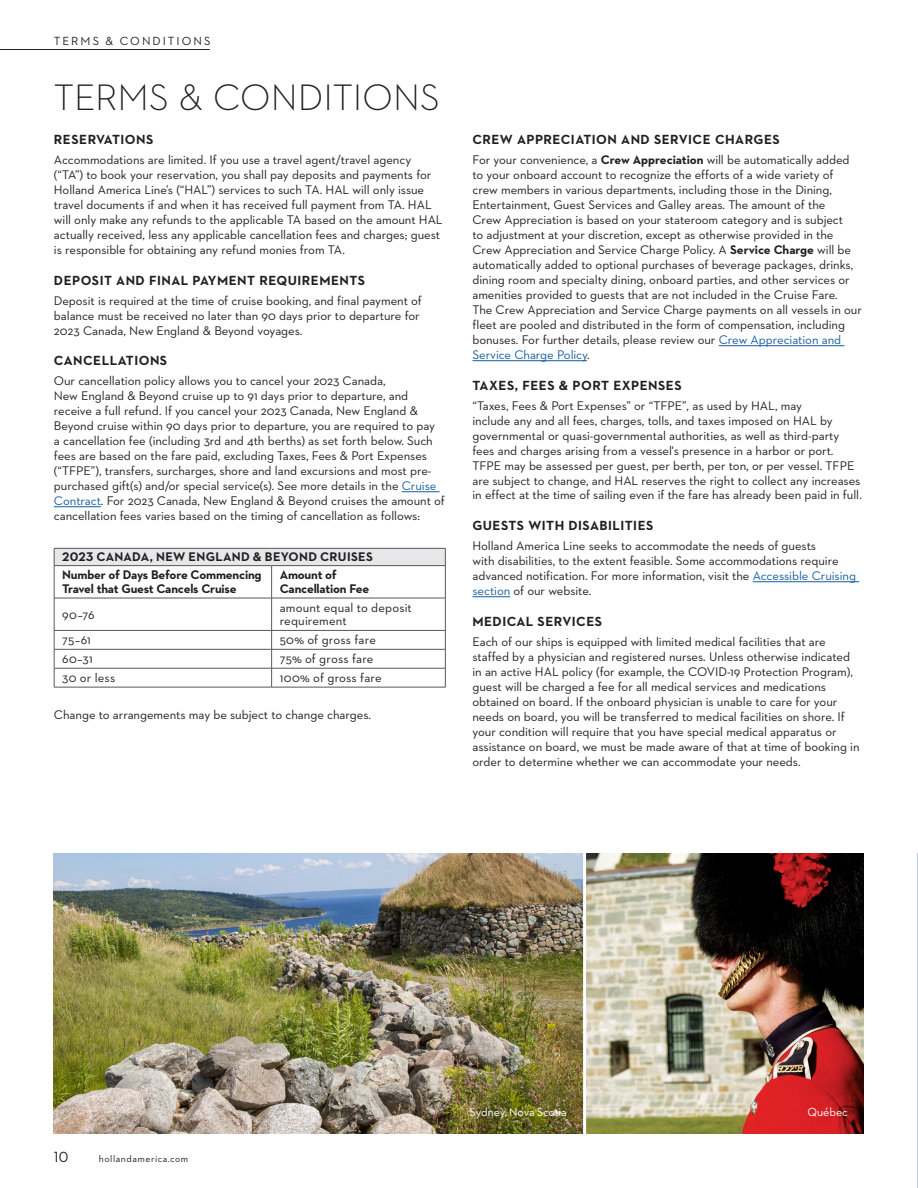
<style>
.page{position:relative;width:918px;height:1188px;background:#fff}
.page>*{position:absolute;margin:0;border:0;box-sizing:border-box;transform-origin:0 0}
.t1{font:300 37.5px "Neutraface 2 Text";color:#231f20}
.t2{font:15px "Neutraface 2 Text";color:#231f20}
.t3{font:700 13.5px "Neutraface 2 Text";letter-spacing:.035em;color:#231f20}
.t4{font:12.75px/15px "Neutraface 2 Text";letter-spacing:-.005em;color:#231f20}
.t5{font:700 12.75px/13.5px "Neutraface 2 Text";letter-spacing:-.015em;color:#231f20}
.t6{font:700 12.75px "Neutraface 2 Text";letter-spacing:.025em;color:#231f20}
.t7{font:12.75px/13.5px "Neutraface 2 Text";letter-spacing:.015em;color:#231f20}
.t8{font:12px "Neutraface 2 Text";letter-spacing:-.005em;color:#fff}
.t9{font:12px "Neutraface 2 Text";letter-spacing:.17em;color:#231f20}
.t10{font:9.75px "Neutraface 2 Text";letter-spacing:.055em;color:#231f20}
.s1{color:#175d9e}
.s2{font-weight:700}
</style>
<div class="page">
<div style="left:54px;top:548px;width:391px;height:18px;background:#e6e7e9"></div>
<img style="left:54px;top:853px;width:529px;height:281px">
<img style="left:586px;top:853px;width:278px;height:281px">
<hr style="left:402px;top:491px;width:38px;height:1px;background:#175d9e">
<hr style="left:54px;top:506px;width:47px;height:1px;background:#175d9e">
<hr style="left:719px;top:345px;width:125px;height:1px;background:#175d9e">
<hr style="left:472px;top:360px;width:115px;height:1px;background:#175d9e">
<hr style="left:753px;top:581px;width:106px;height:1px;background:#175d9e">
<hr style="left:472px;top:596px;width:38px;height:1px;background:#175d9e">
<hr style="left:54px;top:548px;width:218px;height:1px;background:#57585a">
<svg style="left:54px;top:548px;width:1px;height:17px"></svg>
<hr style="left:272px;top:548px;width:174px;height:1px;background:#57585a">
<svg style="left:445px;top:548px;width:1px;height:17px"></svg>
<hr style="left:54px;top:565px;width:218px;height:1px;background:#57585a">
<hr style="left:54px;top:566px;width:1px;height:32px;background:#57585a">
<hr style="left:272px;top:565px;width:174px;height:1px;background:#57585a">
<hr style="left:271px;top:566px;width:1px;height:32px;background:#57585a">
<hr style="left:445px;top:566px;width:1px;height:32px;background:#57585a">
<hr style="left:54px;top:598px;width:218px;height:1px;background:#57585a">
<hr style="left:54px;top:598px;width:1px;height:32px;background:#57585a">
<hr style="left:272px;top:598px;width:174px;height:1px;background:#57585a">
<hr style="left:271px;top:598px;width:1px;height:32px;background:#57585a">
<hr style="left:445px;top:598px;width:1px;height:32px;background:#57585a">
<hr style="left:54px;top:630px;width:218px;height:1px;background:#57585a">
<hr style="left:272px;top:630px;width:174px;height:1px;background:#57585a">
<hr style="left:54px;top:649px;width:218px;height:1px;background:#57585a">
<hr style="left:272px;top:649px;width:174px;height:1px;background:#57585a">
<hr style="left:54px;top:668px;width:218px;height:1px;background:#57585a">
<svg style="left:54px;top:631px;width:1px;height:56px"></svg>
<hr style="left:272px;top:668px;width:174px;height:1px;background:#57585a">
<svg style="left:271px;top:631px;width:1px;height:56px"></svg>
<svg style="left:445px;top:631px;width:1px;height:56px"></svg>
<hr style="left:54px;top:687px;width:218px;height:1px;background:#57585a">
<hr style="left:272px;top:687px;width:174px;height:1px;background:#57585a">
<hr style="left:0;top:49px;width:210px;height:1px;background:#231f20">
<p class="t9" style="left:54px;top:33px;width:158px">TERMS &amp; CONDITIONS</p>
<h2 class="t1" style="left:54px;top:74px;width:388px">TERMS &amp; CONDITIONS</h2>
<h3 class="t3" style="left:54px;top:131px;width:101px">RESERVATIONS</h3>
<p class="t4" style="left:54px;top:152px;width:390px">Accommodations are limited. If you use a travel agent/travel agency (“TA”) to book your reservation, you shall pay deposits and payments for Holland America Line’s (“HAL”) services to such TA. HAL will only issue travel documents if and when it has received full payment from TA. HAL will only make any refunds to the applicable TA based on the amount HAL actually received, less any applicable cancellation fees and charges; guest is responsible for obtaining any refund monies from TA.</p>
<h3 class="t3" style="left:54px;top:271px;width:313px">DEPOSIT AND FINAL PAYMENT REQUIREMENTS</h3>
<p class="t4" style="left:54px;top:293px;width:369px">Deposit is required at the time of cruise booking, and final payment of balance must be received no later than 90 days prior to departure for<br>2023 Canada, New England &amp; Beyond voyages.</p>
<h3 class="t3" style="left:54px;top:352px;width:115px">CANCELLATIONS</h3>
<p class="t4" style="left:54px;top:373px;width:392px">Our cancellation policy allows you to cancel your 2023 Canada,<br>New England &amp; Beyond cruise up to 91 days prior to departure, and receive a full refund. If you cancel your 2023 Canada, New England &amp; Beyond cruise within 90 days prior to departure, you are required to pay<br>a cancellation fee (including 3rd and 4th berths) as set forth below. Such fees are based on the fare paid, excluding Taxes, Fees &amp; Port Expenses (“TFPE”), transfers, surcharges, shore and land excursions and most pre&shy;purchased gift(s) and/or special service(s). See more details in the <span class="s1">Cruise Contract</span>. For 2023 Canada, New England &amp; Beyond cruises the amount of cancellation fees varies based on the timing of cancellation as follows:</p>
<p class="t6" style="left:62px;top:549px;width:312px">2023 CANADA, NEW ENGLAND &amp; BEYOND CRUISES</p>
<p class="t5" style="left:62px;top:568px;width:201px">Number of Days Before Commencing<br>Travel that Guest Cancels Cruise</p>
<p class="t5" style="left:280px;top:568px;width:91px">Amount of<br>Cancellation Fee</p>
<p class="t4" style="left:62px;top:607px;width:34px">90–76</p>
<p class="t7" style="left:280px;top:601px;width:134px">amount equal to deposit requirement</p>
<p class="t4" style="left:62px;top:632px;width:30px">75–61</p>
<p class="t4" style="left:280px;top:632px;width:98px">50% of gross fare</p>
<p class="t4" style="left:62px;top:651px;width:32px">60–31</p>
<p class="t4" style="left:280px;top:651px;width:95px">75% of gross fare</p>
<p class="t4" style="left:62px;top:670px;width:55px">30 or less</p>
<p class="t4" style="left:280px;top:670px;width:103px">100% of gross fare</p>
<p class="t4" style="left:54px;top:707px;width:319px">Change to arrangements may be subject to change charges.</p>
<h3 class="t3" style="left:472px;top:131px;width:309px">CREW APPRECIATION AND SERVICE CHARGES</h3>
<p class="t4" style="left:472px;top:152px;width:391px">For your convenience, a <span class="s2">Crew Appreciation</span> will be automatically added to your onboard account to recognize the efforts of a wide variety of crew members in various departments, including those in the Dining, Entertainment, Guest Services and Galley areas. The amount of the<br>Crew Appreciation is based on your stateroom category and is subject<br>to adjustment at your discretion, except as otherwise provided in the Crew Appreciation and Service Charge Policy. A <span class="s2">Service Charge</span> will be automatically added to optional purchases of beverage packages, drinks, dining room and specialty dining, onboard parties, and other services or amenities provided to guests that are not included in the Cruise Fare.<br>The Crew Appreciation and Service Charge payments on all vessels in our fleet are pooled and distributed in the form of compensation, including bonuses. For further details, please review our <span class="s1">Crew Appreciation and Service Charge Policy</span>.</p>
<h3 class="t3" style="left:472px;top:376px;width:211px">TAXES, FEES &amp; PORT EXPENSES</h3>
<p class="t4" style="left:472px;top:398px;width:391px">“Taxes, Fees &amp; Port Expenses” or “TFPE”, as used by HAL, may<br>include any and all fees, charges, tolls, and taxes imposed on HAL by governmental or quasi-governmental authorities, as well as third-party fees and charges arising from a vessel's presence in a harbor or port.<br>TFPE may be assessed per guest, per berth, per ton, or per vessel. TFPE are subject to change, and HAL reserves the right to collect any increases in effect at the time of sailing even if the fare has already been paid in full.</p>
<h3 class="t3" style="left:472px;top:517px;width:183px">GUESTS WITH DISABILITIES</h3>
<p class="t4" style="left:472px;top:538px;width:385px">Holland America Line seeks to accommodate the needs of guests<br>with disabilities, to the extent feasible. Some accommodations require advanced notification. For more information, visit the <span class="s1">Accessible Cruising section</span> of our website.</p>
<h3 class="t3" style="left:472px;top:612px;width:131px">MEDICAL SERVICES</h3>
<p class="t4" style="left:472px;top:634px;width:389px">Each of our ships is equipped with limited medical facilities that are staffed by a physician and registered nurses. Unless otherwise indicated in an active HAL policy (for example, the COVID-19 Protection Program), guest will be charged a fee for all medical services and medications obtained on board. If the onboard physician is unable to care for your needs on board, you will be transferred to medical facilities on shore. If your condition will require that you have special medical apparatus or assistance on board, we must be made aware of that at time of booking in order to determine whether we can accommodate your needs.</p>
<p class="t2" style="left:54px;top:1147px;width:16px">10</p>
<p class="t10" style="left:99px;top:1152px;width:91px">hollandamerica.com</p>
<p class="t8" style="left:470px;top:1104px;width:99px">Sydney, Nova Scotia</p>
<p class="t8" style="left:807px;top:1104px;width:42px">Québec</p>
</div>
